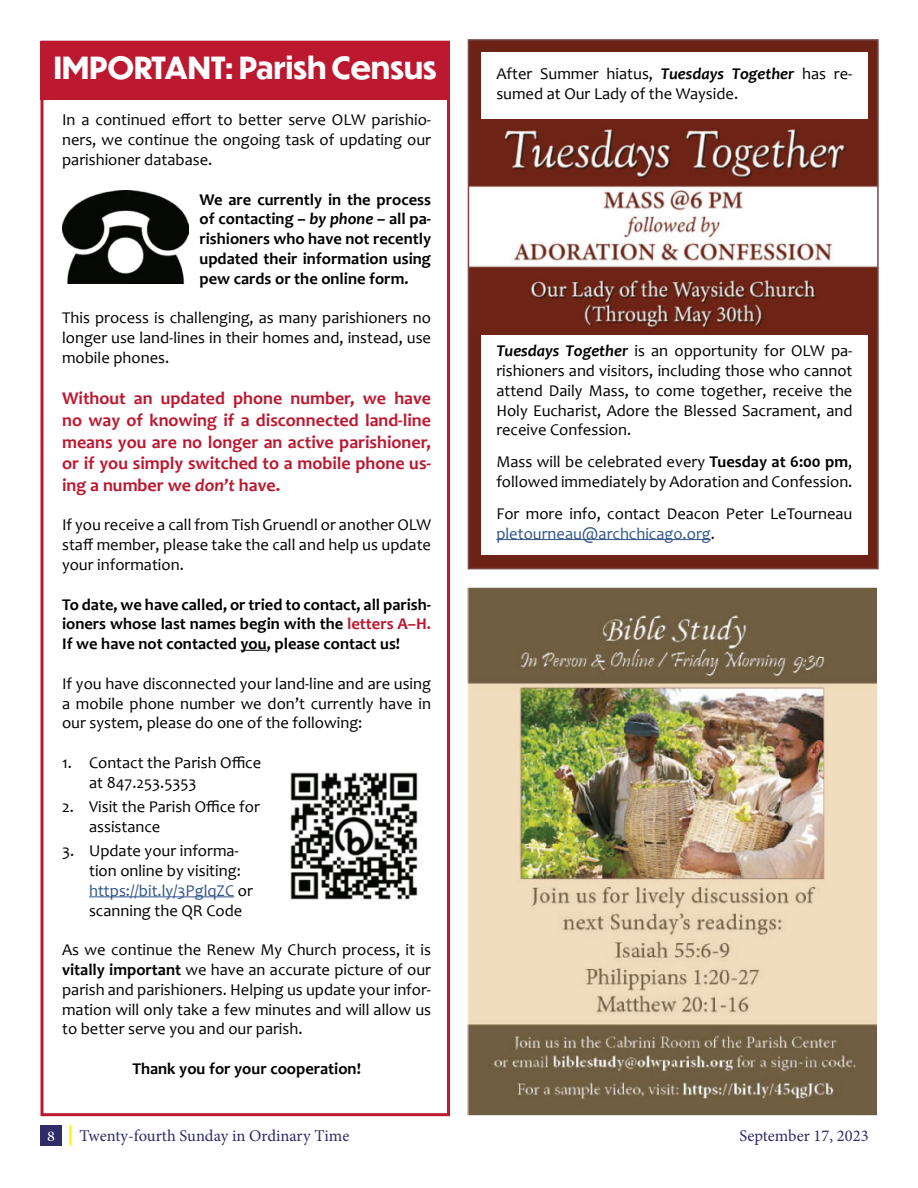
<style>
.page{position:relative;width:918px;height:1188px;background:#fff}
.page>*{position:absolute;margin:0;border:0;box-sizing:border-box;transform-origin:0 0}
.t1{font:700 30px "Dunbar Tall";letter-spacing:.01em;color:#fff}
.t2{font:700 18px/21.6px "Candara";color:#bc1830;text-align:justify}
.t3{font:16.5px/19.8px "Candara";color:#000;text-align:justify}
.t4{font:700 16.5px/19.8px "Candara";color:#000;text-align:justify}
.t5{font:16.5px "Jxymcy Minion Pro";color:#2d2b69}
.t6{font:14.85px "Gmqcyp Minion Pro";color:#fff;scale:1.11 1}
.s1{font-weight:700;font-style:italic}
.s2{font-style:italic}
.s3{color:#bc1830}
.s4{color:#30558a}
.s5{font-weight:700}
</style>
<div class="page">
<div style="left:40px;top:1125px;width:22px;height:21px;background:#2d2b69"></div>
<svg style="left:70px;top:1125px;width:1px;height:21px"></svg>
<svg style="left:241px;top:650px;width:26px;height:1px"></svg>
<hr style="left:89px;top:897px;width:145px;height:1px;background:#30558a">
<img style="left:62px;top:190px;width:127px;height:93px">
<img style="left:290px;top:772px;width:128px;height:128px">
<div style="left:40px;top:41px;width:410px;height:59px;background:#bc1830"></div>
<div style="left:40px;top:41px;width:410px;height:1075px;border:3px solid #bc1830"></div>
<img style="left:470px;top:589px;width:406px;height:525px">
<div style="left:468px;top:40px;width:410px;height:529px;background:#6c2316"></div>
<div style="left:481px;top:53px;width:386px;height:502px;background:#fff"></div>
<hr style="left:496px;top:539px;width:215px;height:1px;background:#30558a">
<img style="left:471px;top:119px;width:405px;height:215px">
<div style="left:468px;top:39px;width:411px;height:530px;border:2px solid #794749"></div>
<h1 class="t1" style="left:54px;top:46px;width:385px">IMPORTANT: Parish Census</h1>
<p class="t3" style="left:496px;top:64px;width:358px">After Summer hiatus, <span class="s1">Tuesdays Together</span> has re&shy;sumed at Our Lady of the Wayside.</p>
<p class="t3" style="left:62px;top:110px;width:371px">In a continued effort to better serve OLW parishio&shy;ners, we continue the ongoing task of updating our parishioner database.</p>
<p class="t4" style="left:199px;top:189px;width:233px">We are currently in the process of contacting – <span class="s2">by phone</span> – all pa&shy;rishioners who have not recently updated their information using pew cards or the online form.</p>
<p class="t3" style="left:62px;top:308px;width:371px">This process is challenging, as many parishioners no longer use land-lines in their homes and, instead, use mobile phones.</p>
<p class="t2" style="left:62px;top:388px;width:371px">Without an updated phone number, we have no way of knowing if a disconnected land-line means you are no longer an active parishioner, or if you simply switched to a mobile phone us&shy;ing a number we <span class="s2">don’t</span> have.</p>
<p class="t3" style="left:62px;top:515px;width:371px">If you receive a call from Tish Gruendl or another OLW staff member, please take the call and help us update your information.</p>
<p class="t4" style="left:62px;top:594px;width:370px">To date, we have called, or tried to contact, all parish&shy;ioners whose last names begin with the <span class="s3">letters A–H.<br></span>If we have not contacted you, please contact us!</p>
<p class="t3" style="left:62px;top:673px;width:371px">If you have disconnected your land-line and are using a mobile phone number we don’t currently have in our system, please do one of the following:</p>
<p class="t3" style="left:89px;top:753px;width:174px;text-indent:-27px">1. Contact the Parish Office at 847.253.5353</p>
<p class="t3" style="left:89px;top:797px;width:172px;text-indent:-27px">2. Visit the Parish Office for assistance</p>
<p class="t3" style="left:89px;top:841px;width:165px;text-align:left;text-indent:-27px">3. Update your informa&shy;tion online by visiting: <span class="s4">https://bit.ly/3PglqZC</span> or scanning the QR Code</p>
<p class="t3" style="left:62px;top:940px;width:371px">As we continue the Renew My Church process, it is <span class="s5">vitally important</span> we have an accurate picture of our parish and parishioners. Helping us update your infor&shy;mation will only take a few minutes and will allow us to better serve you and our parish.</p>
<p class="t4" style="left:132px;top:1059px;width:230px">Thank you for your cooperation!</p>
<p class="t3" style="left:496px;top:341px;width:358px"><span class="s1">Tuesdays Together</span> is an opportunity for OLW pa&shy;rishioners and visitors, including those who cannot attend Daily Mass, to come together, receive the Holy Eucharist, Adore the Blessed Sacrament, and receive Confession.</p>
<p class="t3" style="left:496px;top:452px;width:358px">Mass will be celebrated every <span class="s5">Tuesday at 6:00 pm</span>, followed immediately by Adoration and Confession.</p>
<p class="t3" style="left:496px;top:503px;width:358px">For more info, contact Deacon Peter LeTourneau <span class="s4">pletourneau@archchicago.org</span>.</p>
<p class="t6" style="left:47px;top:1127px;width:9px">8</p>
<p class="t5" style="left:80px;top:1125px;width:271px">Twenty-fourth Sunday in Ordinary Time</p>
<p class="t5" style="left:739px;top:1125px;width:131px">September 17, 2023</p>
</div>
